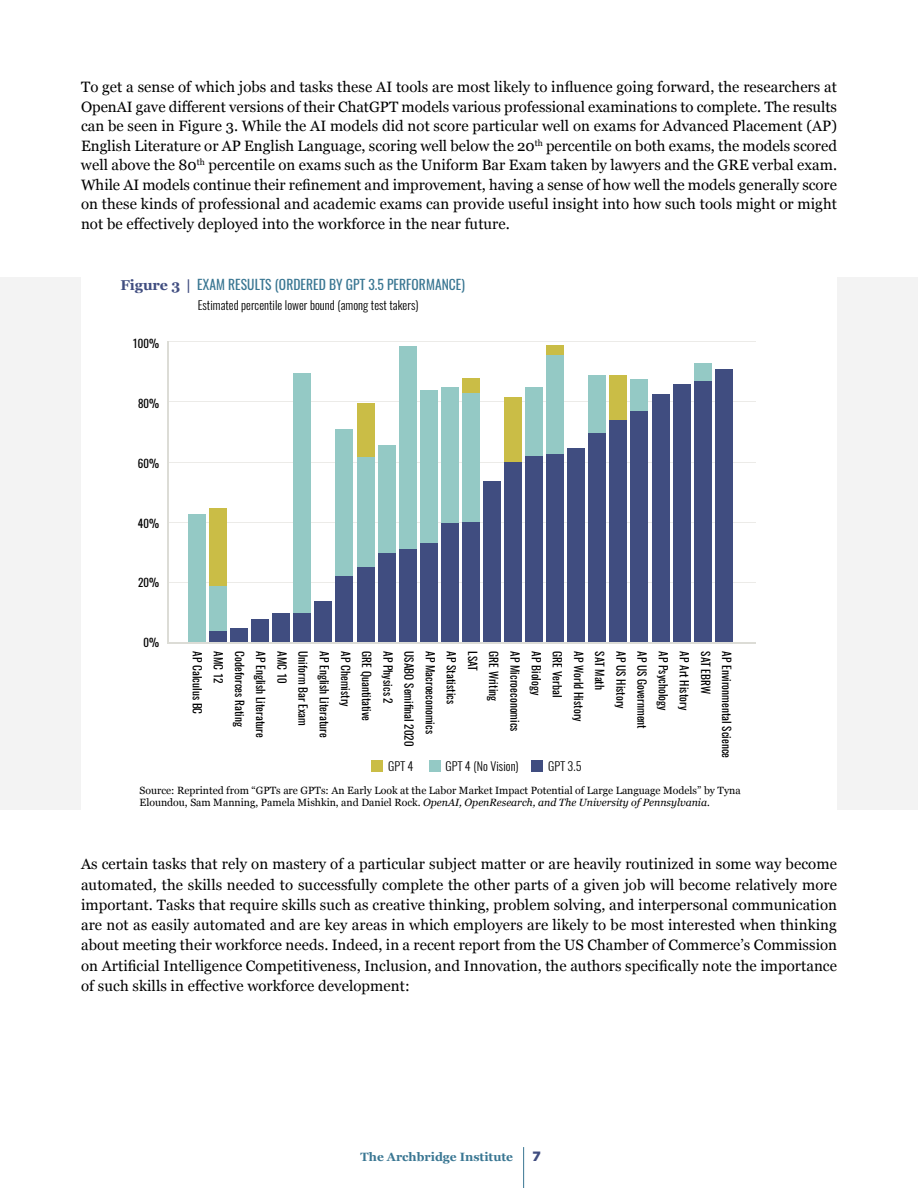
<style>
.page{position:relative;width:918px;height:1188px;background:#fff}
.page>*{position:absolute;margin:0;border:0;box-sizing:border-box;transform-origin:0 0}
.t1{font:15px/19.5px "Georgia";letter-spacing:.005em;color:#000;text-align:justify}
.t2{font:13.5px "Oswald";letter-spacing:.005em;color:#397692}
.t3{font:900 13.5px "Gotham";color:#404d80}
.t4{font:300 12px "Oswald";letter-spacing:.005em;color:#000}
.t5{font:700 12px "Georgia";color:#397692}
.t6{font:11.25px "Oswald";letter-spacing:.005em;color:#000}
.t7{font:10.5px/12.5px "Georgia";color:#000}
.s1{font-family:"Georgia";font-weight:700;font-size:14.25px;color:#404d80}
.s2{font-style:italic}
</style>
<div class="page">
<hr style="left:523px;top:1147px;width:1px;height:41px;background:#397692">
<div style="left:0;top:278px;width:81px;height:532px;background:#f3f3f3"></div>
<div style="left:837px;top:278px;width:81px;height:532px;background:#f3f3f3"></div>
<div style="left:371px;top:760px;width:12px;height:12px;background:#cabd46"></div>
<div style="left:429px;top:760px;width:12px;height:12px;background:#94c9c5"></div>
<div style="left:531px;top:760px;width:12px;height:12px;background:#404d80"></div>
<hr style="left:170px;top:583px;width:586px;height:1px;background:#ecebe8">
<hr style="left:170px;top:522px;width:586px;height:1px;background:#ecebe8">
<hr style="left:170px;top:462px;width:586px;height:1px;background:#ecebe8">
<hr style="left:170px;top:402px;width:586px;height:1px;background:#ecebe8">
<hr style="left:170px;top:341px;width:586px;height:1px;background:#ecebe8">
<div style="left:715px;top:369px;width:17px;height:273px;background:#404d80"></div>
<div style="left:694px;top:363px;width:17px;height:262px;background:#94c9c5"></div>
<div style="left:694px;top:381px;width:17px;height:261px;background:#404d80"></div>
<div style="left:673px;top:385px;width:17px;height:257px;background:#404d80"></div>
<div style="left:652px;top:394px;width:17px;height:248px;background:#404d80"></div>
<div style="left:631px;top:379px;width:17px;height:230px;background:#94c9c5"></div>
<div style="left:631px;top:412px;width:17px;height:230px;background:#404d80"></div>
<div style="left:610px;top:375px;width:17px;height:223px;background:#cabd46"></div>
<div style="left:610px;top:420px;width:17px;height:222px;background:#404d80"></div>
<div style="left:589px;top:375px;width:17px;height:210px;background:#94c9c5"></div>
<div style="left:589px;top:433px;width:17px;height:209px;background:#404d80"></div>
<div style="left:568px;top:448px;width:17px;height:194px;background:#404d80"></div>
<div style="left:547px;top:345px;width:17px;height:189px;background:#cabd46"></div>
<div style="left:547px;top:355px;width:17px;height:189px;background:#94c9c5"></div>
<div style="left:547px;top:454px;width:17px;height:188px;background:#404d80"></div>
<div style="left:526px;top:388px;width:17px;height:186px;background:#94c9c5"></div>
<div style="left:526px;top:456px;width:17px;height:186px;background:#404d80"></div>
<div style="left:504px;top:397px;width:18px;height:181px;background:#cabd46"></div>
<div style="left:504px;top:462px;width:18px;height:180px;background:#404d80"></div>
<div style="left:483px;top:481px;width:18px;height:161px;background:#404d80"></div>
<div style="left:462px;top:379px;width:17px;height:141px;background:#cabd46"></div>
<div style="left:462px;top:394px;width:17px;height:141px;background:#94c9c5"></div>
<div style="left:462px;top:522px;width:17px;height:120px;background:#404d80"></div>
<div style="left:441px;top:388px;width:17px;height:161px;background:#94c9c5"></div>
<div style="left:441px;top:523px;width:17px;height:119px;background:#404d80"></div>
<div style="left:420px;top:391px;width:17px;height:175px;background:#94c9c5"></div>
<div style="left:420px;top:543px;width:17px;height:99px;background:#404d80"></div>
<div style="left:399px;top:346px;width:17px;height:246px;background:#94c9c5"></div>
<div style="left:399px;top:550px;width:17px;height:92px;background:#404d80"></div>
<div style="left:378px;top:445px;width:17px;height:123px;background:#94c9c5"></div>
<div style="left:378px;top:553px;width:17px;height:89px;background:#404d80"></div>
<div style="left:357px;top:403px;width:17px;height:118px;background:#cabd46"></div>
<div style="left:357px;top:457px;width:17px;height:117px;background:#94c9c5"></div>
<div style="left:357px;top:568px;width:17px;height:74px;background:#404d80"></div>
<div style="left:336px;top:429px;width:17px;height:154px;background:#94c9c5"></div>
<div style="left:336px;top:576px;width:17px;height:66px;background:#404d80"></div>
<div style="left:315px;top:601px;width:17px;height:41px;background:#404d80"></div>
<div style="left:294px;top:373px;width:17px;height:260px;background:#94c9c5"></div>
<div style="left:294px;top:613px;width:17px;height:29px;background:#404d80"></div>
<div style="left:273px;top:613px;width:17px;height:29px;background:#404d80"></div>
<div style="left:252px;top:619px;width:17px;height:23px;background:#404d80"></div>
<div style="left:231px;top:628px;width:17px;height:14px;background:#404d80"></div>
<div style="left:209px;top:508px;width:18px;height:86px;background:#cabd46"></div>
<div style="left:209px;top:586px;width:18px;height:50px;background:#94c9c5"></div>
<div style="left:209px;top:631px;width:18px;height:11px;background:#404d80"></div>
<div style="left:188px;top:514px;width:18px;height:128px;background:#94c9c5"></div>
<hr style="left:169px;top:642px;width:587px;height:2px;background:#dcdcd6">
<hr style="left:168px;top:341px;width:1px;height:302px;background:#dcdcd6">
<p class="t1" style="left:81px;top:77px;width:758px">To get a sense of which jobs and tasks these AI tools are most likely to influence going forward, the researchers at OpenAI gave different versions of their ChatGPT models various professional examinations to complete. The results can be seen in Figure 3. While the AI models did not score particular well on exams for Advanced Placement (AP)<br>English Literature or AP English Language, scoring well below the 20<sup>th</sup> percentile on both exams, the models scored well above the 80<sup>th</sup> percentile on exams such as the Uniform Bar Exam taken by lawyers and the GRE verbal exam.<br>While AI models continue their refinement and improvement, having a sense of how well the models generally score on these kinds of professional and academic exams can provide useful insight into how such tools might or might not be effectively deployed into the workforce in the near future.</p>
<p class="t2" style="left:120px;top:273px;width:346px"><span class="s1">Figure 3 |</span> EXAM RESULTS (ORDERED BY GPT 3.5 PERFORMANCE)</p>
<p class="t4" style="left:198px;top:295px;width:222px">Estimated percentile lower bound (among test takers)</p>
<p class="t6" style="left:133px;top:334px;width:28px">100%</p>
<p class="t6" style="left:138px;top:393px;width:23px">80%</p>
<p class="t6" style="left:138px;top:453px;width:23px">60%</p>
<p class="t6" style="left:138px;top:513px;width:23px">40%</p>
<p class="t6" style="left:138px;top:573px;width:23px">20%</p>
<p class="t6" style="left:143px;top:633px;width:17px">0%</p>
<p class="t6" style="left:207px;top:651px;width:64px;rotate:90deg">AP Calculus BC</p>
<p class="t6" style="left:229px;top:651px;width:34px;rotate:90deg">AMC 12</p>
<p class="t6" style="left:250px;top:651px;width:77px;rotate:90deg">Codeforces Rating</p>
<p class="t6" style="left:271px;top:651px;width:88px;rotate:90deg">AP English Literature</p>
<p class="t6" style="left:292px;top:651px;width:34px;rotate:90deg">AMC 10</p>
<p class="t6" style="left:313px;top:651px;width:76px;rotate:90deg">Uniform Bar Exam</p>
<p class="t6" style="left:334px;top:651px;width:88px;rotate:90deg">AP English Literature</p>
<p class="t6" style="left:356px;top:651px;width:57px;rotate:90deg">AP Chemistry</p>
<p class="t6" style="left:377px;top:651px;width:71px;rotate:90deg">GRE Quantitative</p>
<p class="t6" style="left:398px;top:651px;width:54px;rotate:90deg">AP Physics 2</p>
<p class="t6" style="left:419px;top:651px;width:97px;rotate:90deg">USABO Semifinal 2020</p>
<p class="t6" style="left:440px;top:651px;width:84px;rotate:90deg">AP Macroeconomics</p>
<p class="t6" style="left:462px;top:651px;width:54px;rotate:90deg">AP Statistics</p>
<p class="t6" style="left:483px;top:651px;width:21px;rotate:90deg">LSAT</p>
<p class="t6" style="left:504px;top:651px;width:51px;rotate:90deg">GRE Writing</p>
<p class="t6" style="left:525px;top:651px;width:82px;rotate:90deg">AP Microeconomics</p>
<p class="t6" style="left:546px;top:651px;width:45px;rotate:90deg">AP Biology</p>
<p class="t6" style="left:567px;top:651px;width:47px;rotate:90deg">GRE Verbal</p>
<p class="t6" style="left:589px;top:651px;width:72px;rotate:90deg">AP World History</p>
<p class="t6" style="left:610px;top:651px;width:40px;rotate:90deg">SAT Math</p>
<p class="t6" style="left:631px;top:651px;width:59px;rotate:90deg">AP US History</p>
<p class="t6" style="left:652px;top:651px;width:79px;rotate:90deg">AP US Government</p>
<p class="t6" style="left:673px;top:651px;width:61px;rotate:90deg">AP Psychology</p>
<p class="t6" style="left:695px;top:651px;width:60px;rotate:90deg">AP Art History</p>
<p class="t6" style="left:716px;top:651px;width:44px;rotate:90deg">SAT EBRW</p>
<p class="t6" style="left:737px;top:651px;width:108px;rotate:90deg">AP Environmental Science</p>
<p class="t4" style="left:388px;top:755px;width:27px">GPT 4</p>
<p class="t4" style="left:446px;top:755px;width:75px">GPT 4 (No Vision)</p>
<p class="t4" style="left:548px;top:755px;width:35px">GPT 3.5</p>
<p class="t7" style="left:140px;top:784px;width:603px">Source: Reprinted from “GPTs are GPTs: An Early Look at the Labor Market Impact Potential of Large Language Models” by Tyna<br>Eloundou, Sam Manning, Pamela Mishkin, and Daniel Rock. <span class="s2">OpenAI, OpenResearch, and The University of Pennsylvania.</span></p>
<p class="t1" style="left:81px;top:853px;width:758px;line-height:20.2px">As certain tasks that rely on mastery of a particular subject matter or are heavily routinized in some way become automated, the skills needed to successfully complete the other parts of a given job will become relatively more important. Tasks that require skills such as creative thinking, problem solving, and interpersonal communication are not as easily automated and are key areas in which employers are likely to be most interested when thinking about meeting their workforce needs. Indeed, in a recent report from the US Chamber of Commerce’s Commission on Artificial Intelligence Competitiveness, Inclusion, and Innovation, the authors specifically note the importance of such skills in effective workforce development:</p>
<p class="t5" style="left:361px;top:1148px;width:154px">The Archbridge Institute</p>
<p class="t3" style="left:533px;top:1147px;width:10px">7</p>
</div>
